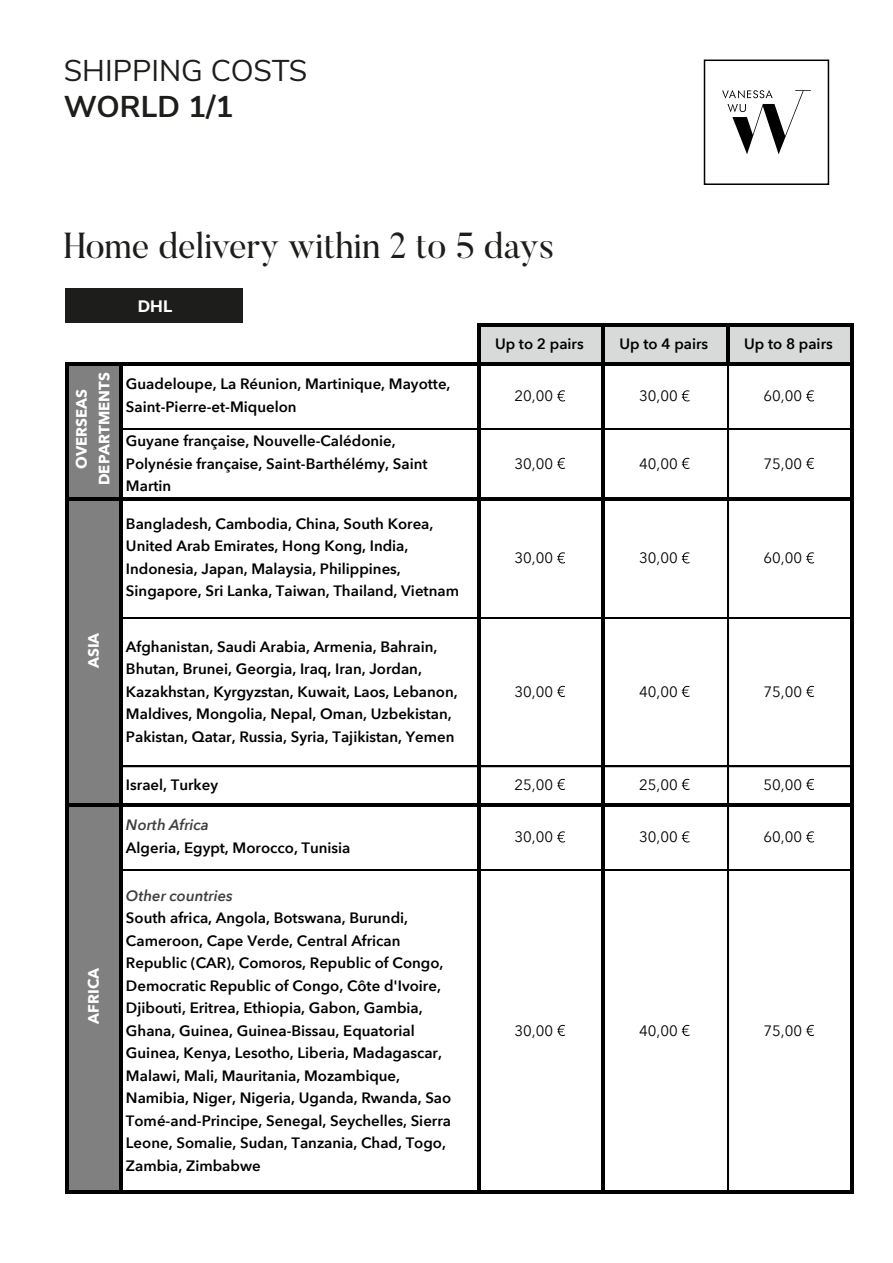
<style>
.page{position:relative;width:893px;height:1263px;background:#fff}
.page>*{position:absolute;margin:0;border:0;box-sizing:border-box;transform-origin:0 0}
.t1{font:36px "Butler";color:#1d1d1b}
.t2{font:30px "Nunito Sans";color:#1d1d1b}
.t3{font:700 30px "Nunito Sans";color:#1d1d1b}
.t4{font:800 16.5px "Nunito Sans";color:#fff}
.t5{font:600 15px/22.5px "Avenir Next";color:#010101}
.t6{font:15px "Avenir Next";color:#010101}
.t7{font:700 15px/22.5px "Avenir Next";color:#fff;text-align:center}
.t8{font:italic 600 15px "Avenir Next";color:#3f3f40}
</style>
<div class="page">
<div style="left:65px;top:288px;width:178px;height:34px;background:#1d1d1b"></div>
<div style="left:704px;top:60px;width:125px;height:125px;border:2px solid #000"></div>
<svg style="left:722px;top:90px;width:89px;height:64px"></svg>
<div style="left:478px;top:325px;width:375px;height:40px;background:#d8dad9"></div>
<div style="left:67px;top:364px;width:56px;height:829px;background:#818081"></div>
<svg style="left:557px;top:390px;width:8px;height:11px"></svg>
<svg style="left:682px;top:390px;width:8px;height:11px"></svg>
<svg style="left:806px;top:390px;width:8px;height:11px"></svg>
<svg style="left:557px;top:458px;width:8px;height:11px"></svg>
<svg style="left:682px;top:458px;width:8px;height:11px"></svg>
<svg style="left:806px;top:458px;width:8px;height:11px"></svg>
<svg style="left:557px;top:552px;width:8px;height:11px"></svg>
<svg style="left:682px;top:552px;width:8px;height:11px"></svg>
<svg style="left:806px;top:552px;width:8px;height:11px"></svg>
<svg style="left:557px;top:686px;width:8px;height:11px"></svg>
<svg style="left:682px;top:686px;width:8px;height:11px"></svg>
<svg style="left:806px;top:686px;width:8px;height:11px"></svg>
<svg style="left:557px;top:779px;width:8px;height:11px"></svg>
<svg style="left:682px;top:779px;width:8px;height:11px"></svg>
<svg style="left:806px;top:779px;width:8px;height:11px"></svg>
<svg style="left:557px;top:831px;width:8px;height:11px"></svg>
<svg style="left:682px;top:831px;width:8px;height:11px"></svg>
<svg style="left:806px;top:831px;width:8px;height:11px"></svg>
<svg style="left:557px;top:1025px;width:8px;height:11px"></svg>
<svg style="left:682px;top:1025px;width:8px;height:11px"></svg>
<svg style="left:806px;top:1025px;width:8px;height:11px"></svg>
<hr style="left:480px;top:323px;width:373px;height:3px;background:#010101">
<hr style="left:726px;top:326px;width:3px;height:39px;background:#010101">
<hr style="left:69px;top:362px;width:784px;height:3px;background:#010101">
<hr style="left:123px;top:428px;width:354px;height:2px;background:#010101">
<hr style="left:480px;top:428px;width:121px;height:2px;background:#010101">
<hr style="left:604px;top:428px;width:246px;height:2px;background:#010101">
<hr style="left:66px;top:362px;width:3px;height:135px;background:#010101">
<hr style="left:69px;top:497px;width:51px;height:3px;background:#010101">
<hr style="left:120px;top:365px;width:3px;height:132px;background:#010101">
<hr style="left:727px;top:365px;width:2px;height:132px;background:#010101">
<hr style="left:120px;top:497px;width:733px;height:3px;background:#010101">
<hr style="left:123px;top:617px;width:354px;height:2px;background:#010101">
<hr style="left:480px;top:617px;width:121px;height:2px;background:#010101">
<hr style="left:604px;top:617px;width:246px;height:2px;background:#010101">
<hr style="left:123px;top:766px;width:354px;height:1px;background:#010101">
<hr style="left:480px;top:766px;width:121px;height:1px;background:#010101">
<hr style="left:604px;top:766px;width:246px;height:1px;background:#010101">
<hr style="left:66px;top:497px;width:3px;height:309px;background:#010101">
<hr style="left:69px;top:803px;width:51px;height:3px;background:#010101">
<hr style="left:120px;top:500px;width:3px;height:303px;background:#010101">
<hr style="left:727px;top:500px;width:2px;height:303px;background:#010101">
<hr style="left:123px;top:803px;width:730px;height:3px;background:#010101">
<hr style="left:123px;top:869px;width:354px;height:2px;background:#010101">
<hr style="left:480px;top:869px;width:121px;height:2px;background:#010101">
<hr style="left:604px;top:869px;width:246px;height:2px;background:#010101">
<hr style="left:66px;top:806px;width:3px;height:387px;background:#010101">
<hr style="left:120px;top:803px;width:3px;height:390px;background:#010101">
<hr style="left:477px;top:323px;width:3px;height:870px;background:#010101">
<hr style="left:601px;top:326px;width:3px;height:867px;background:#010101">
<hr style="left:727px;top:806px;width:2px;height:384px;background:#010101">
<hr style="left:69px;top:1190px;width:784px;height:3px;background:#010101">
<hr style="left:850px;top:326px;width:3px;height:867px;background:#010101">
<h2 class="t2" style="left:64px;top:49px;width:245px">SHIPPING COSTS</h2>
<h2 class="t3" style="left:64px;top:85px;width:171px">WORLD 1/1</h2>
<h1 class="t1" style="left:64px;top:223px;width:492px">Home delivery within 2 to 5 days</h1>
<p class="t7" style="left:70px;top:485px;width:114px;rotate:-90deg">OVERSEAS<br>DEPARTMENTS</p>
<p class="t7" style="left:82px;top:668px;width:37px;rotate:-90deg">ASIA</p>
<p class="t7" style="left:82px;top:1024px;width:58px;rotate:-90deg">AFRICA</p>
<p class="t4" style="left:138px;top:294px;width:36px">DHL</p>
<p class="t5" style="left:126px;top:372px;width:326px">Guadeloupe, La Réunion, Martinique, Mayotte,<br>Saint-Pierre-et-Miquelon</p>
<p class="t5" style="left:126px;top:429px;width:303px">Guyane française, Nouvelle-Calédonie,<br>Polynésie française, Saint-Barthélémy, Saint<br>Martin</p>
<p class="t5" style="left:126px;top:512px;width:335px">Bangladesh, Cambodia, China, South Korea, United Arab Emirates, Hong Kong, India, Indonesia, Japan, Malaysia, Philippines, Singapore, Sri Lanka, Taiwan, Thailand, Vietnam</p>
<p class="t5" style="left:126px;top:635px;width:333px">Afghanistan, Saudi Arabia, Armenia, Bahrain, Bhutan, Brunei, Georgia, Iraq, Iran, Jordan, Kazakhstan, Kyrgyzstan, Kuwait, Laos, Lebanon, Maldives, Mongolia, Nepal, Oman, Uzbekistan, Pakistan, Qatar, Russia, Syria, Tajikistan, Yemen</p>
<p class="t5" style="left:495px;top:332px;width:90px">Up to 2 pairs</p>
<p class="t5" style="left:619px;top:332px;width:90px">Up to 4 pairs</p>
<p class="t5" style="left:744px;top:332px;width:90px">Up to 8 pairs</p>
<p class="t6" style="left:514px;top:383px;width:40px">20,00</p>
<p class="t6" style="left:639px;top:383px;width:40px">30,00</p>
<p class="t6" style="left:763px;top:383px;width:40px">60,00</p>
<p class="t6" style="left:514px;top:451px;width:40px">30,00</p>
<p class="t6" style="left:639px;top:451px;width:40px">40,00</p>
<p class="t6" style="left:763px;top:451px;width:40px">75,00</p>
<p class="t6" style="left:514px;top:545px;width:40px">30,00</p>
<p class="t6" style="left:639px;top:545px;width:40px">30,00</p>
<p class="t6" style="left:763px;top:545px;width:40px">60,00</p>
<p class="t6" style="left:514px;top:679px;width:40px">30,00</p>
<p class="t6" style="left:639px;top:679px;width:40px">40,00</p>
<p class="t6" style="left:763px;top:679px;width:40px">75,00</p>
<p class="t5" style="left:126px;top:773px;width:94px">Israel, Turkey</p>
<p class="t6" style="left:514px;top:772px;width:40px">25,00</p>
<p class="t6" style="left:639px;top:772px;width:40px">25,00</p>
<p class="t6" style="left:763px;top:772px;width:40px">50,00</p>
<p class="t8" style="left:126px;top:812px;width:84px">North Africa</p>
<p class="t5" style="left:126px;top:836px;width:226px">Algeria, Egypt, Morocco, Tunisia</p>
<p class="t6" style="left:514px;top:824px;width:40px">30,00</p>
<p class="t6" style="left:639px;top:824px;width:40px">30,00</p>
<p class="t6" style="left:763px;top:824px;width:40px">60,00</p>
<p class="t8" style="left:126px;top:883px;width:108px">Other countries</p>
<p class="t5" style="left:126px;top:906px;width:327px">South africa, Angola, Botswana, Burundi, Cameroon, Cape Verde, Central African Republic (CAR), Comoros, Republic of Congo, Democratic Republic of Congo, Côte d'Ivoire, Djibouti, Eritrea, Ethiopia, Gabon, Gambia, Ghana, Guinea, Guinea-Bissau, Equatorial Guinea, Kenya, Lesotho, Liberia, Madagascar, Malawi, Mali, Mauritania, Mozambique, Namibia, Niger, Nigeria, Uganda, Rwanda, Sao Tomé-and-Principe, Senegal, Seychelles, Sierra Leone, Somalie, Sudan, Tanzania, Chad, Togo, Zambia, Zimbabwe</p>
<p class="t6" style="left:514px;top:1018px;width:40px">30,00</p>
<p class="t6" style="left:639px;top:1018px;width:40px">40,00</p>
<p class="t6" style="left:763px;top:1018px;width:40px">75,00</p>
</div>
